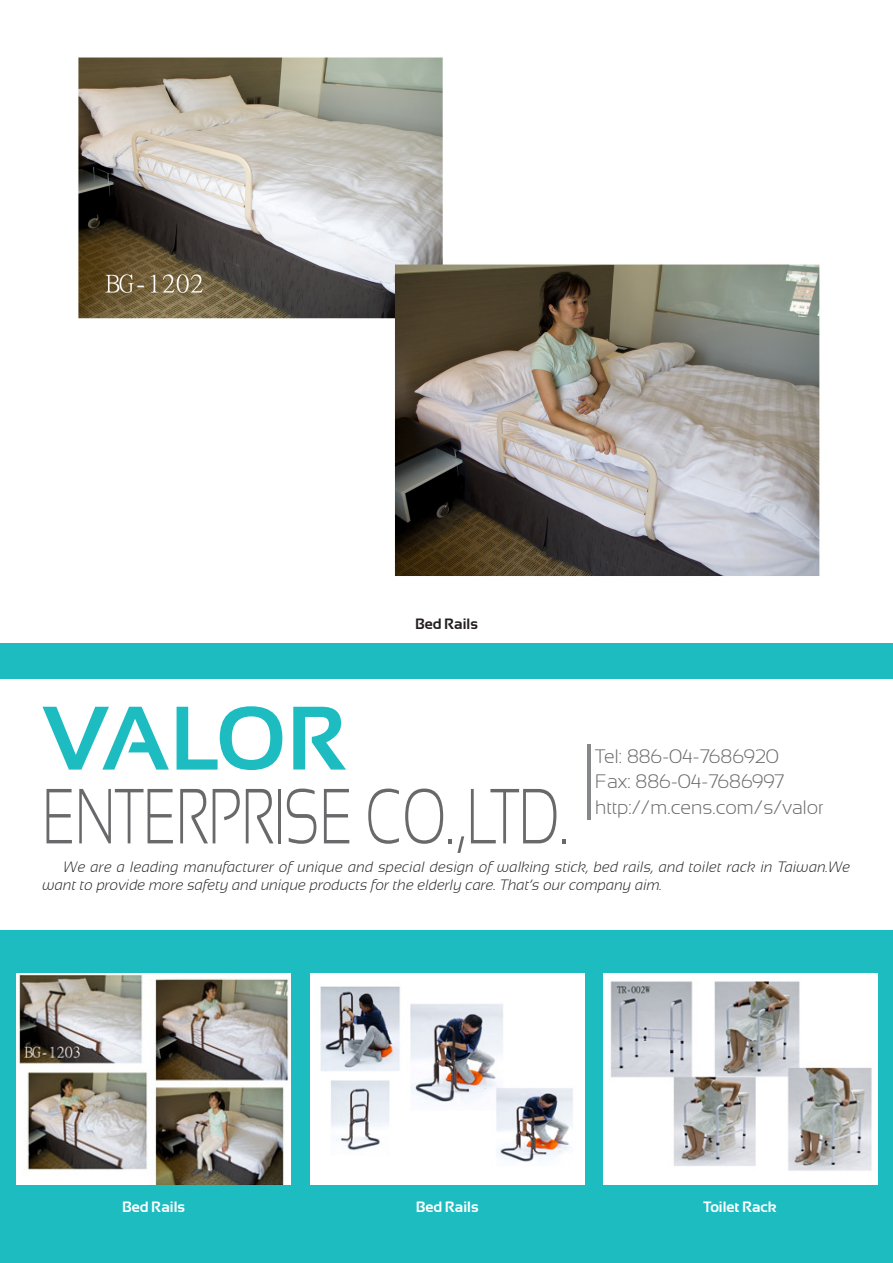
<style>
.page{position:relative;width:893px;height:1263px;background:#fff}
.page>*{position:absolute;margin:0;border:0;box-sizing:border-box;transform-origin:0 0}
.公司名大標{font:700 90px "Sansation";letter-spacing:-.035em;color:#1cbcc1}
.公司名大標-2{font:300 78px "Sansation";color:#69696c;scale:.7 1}
.公司內容{font:300 19.5px "Sansation";color:#69696c}
.副標內文{font:italic 300 15px/18px "Sansation";letter-spacing:.005em;color:#231f20}
.產品名{font:700 15px "Sansation";color:#fff}
.產品名-2{font:700 15px "Sansation";color:#231f20}
</style>
<div class="page">
<div style="left:0;top:643px;width:893px;height:620px;background:#1cbcc1"></div>
<div style="left:0;top:679px;width:893px;height:251px;background:#fff"></div>
<img style="left:17px;top:973px;width:274px;height:212px">
<div style="left:310px;top:973px;width:274px;height:212px;background:#fff"></div>
<img style="left:320px;top:986px;width:253px;height:176px">
<div style="left:604px;top:973px;width:274px;height:212px;background:#fff"></div>
<img style="left:610px;top:981px;width:262px;height:190px">
<hr style="left:587px;top:744px;width:3px;height:76px;background:#86888a">
<img style="left:78px;top:57px;width:742px;height:519px">
<p class="產品名-2" style="left:415px;top:616px;width:64px">Bed Rails</p>
<p class="公司名大標" style="left:43px;top:688px;width:306px">VALOR</p>
<p class="公司名大標-2" style="left:43px;top:773px;width:752px">ENTERPRISE CO.,LTD.</p>
<p class="公司內容" style="left:595px;top:745px;width:185px">Tel: 886-04-7686920</p>
<p class="公司內容" style="left:595px;top:771px;width:191px">Fax: 886-04-7686997</p>
<p class="公司內容" style="left:595px;top:796px;width:230px">http://m.cens.com/s/valor</p>
<p class="副標內文" style="left:43px;top:858px;width:809px;text-indent:21px">We are a leading manufacturer of unique and special design of walking stick, bed rails, and toilet rack in Taiwan.We want to provide more safety and unique products for the elderly care. That’s our company aim.</p>
<p class="產品名" style="left:122px;top:1199px;width:64px">Bed Rails</p>
<p class="產品名" style="left:416px;top:1199px;width:64px">Bed Rails</p>
<p class="產品名" style="left:703px;top:1199px;width:75px">Toilet Rack</p>
</div>
